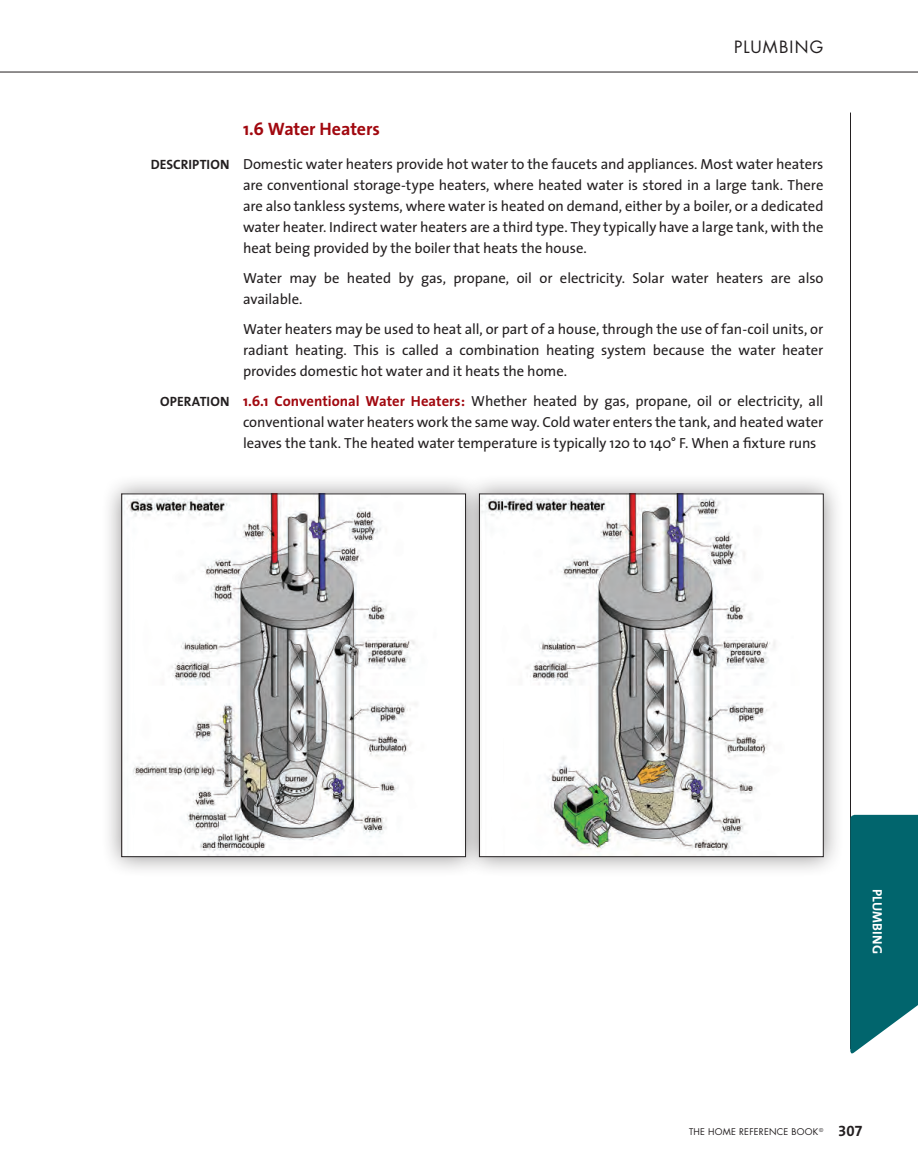
<style>
.page{position:relative;width:918px;height:1175px;background:#fff}
.page>*{position:absolute;margin:0;border:0;box-sizing:border-box;transform-origin:0 0}
.t1{font:700 18px "The Sans";letter-spacing:-.005em;color:#a1080f}
.t2{font:16.5px "Futura";letter-spacing:.075em;color:#231f20}
.t3{font:15px "The Sans Bold Expert";color:#231f20}
.t4{font:14.7px/21px "The Sans";letter-spacing:-.005em;color:#231f20;text-align:justify}
.t5{font:700 13.5px "The Sans";letter-spacing:.015em;color:#fff}
.t6{font:9px "Futura";letter-spacing:.025em;color:#231f20}
.s1{font-weight:700;font-size:13.5px}
.s2{font-weight:700;color:#a1080f}
</style>
<div class="page">
<hr style="left:0;top:72px;width:918px;height:1px;background:#231f20">
<hr style="left:850px;top:112px;width:1px;height:936px;background:#231f20">
<svg style="left:850px;top:814px;width:68px;height:240px"></svg>
<div style="left:101px;top:473px;width:385px;height:404px;background:#231f20;opacity:.5"></div>
<img style="left:124px;top:496px;width:334px;height:358px">
<div style="left:458px;top:473px;width:386px;height:404px;background:#231f20;opacity:.5"></div>
<img style="left:481px;top:496px;width:341px;height:358px">
<div style="left:479px;top:494px;width:345px;height:362px;border:1px solid #231f20"></div>
<p class="t2" style="left:734px;top:36px;width:91px">PLUMBING</p>
<p class="t1" style="left:243px;top:113px;width:138px">1.6 Water Heaters</p>
<p class="t4" style="left:243px;top:153px;width:582px;text-indent:-92px"><span class="s1">DESCRIPTION</span> Domestic water heaters provide hot water to the faucets and appliances. Most water heaters are conventional storage-type heaters, where heated water is stored in a large tank. There are also tankless systems, where water is heated on demand, either by a boiler, or a dedicated water heater. Indirect water heaters are a third type. They typically have a large tank, with the heat being provided by the boiler that heats the house.</p>
<p class="t4" style="left:243px;top:267px;width:582px">Water may be heated by gas, propane, oil or electricity. Solar water heaters are also available.</p>
<p class="t4" style="left:243px;top:318px;width:582px">Water heaters may be used to heat all, or part of a house, through the use of fan-coil units, or radiant heating. This is called a combination heating system because the water heater provides domestic hot water and it heats the home.</p>
<p class="t4" style="left:243px;top:390px;width:582px;text-indent:-83px"><span class="s1">OPERATION</span> <span class="s2">1.6.1 Conventional Water Heaters:</span> Whether heated by gas, propane, oil or electricity, all conventional water heaters work the same way. Cold water enters the tank, and heated water leaves the tank. The heated water temperature is typically 120 to 140° F. When a fixture runs</p>
<p class="t5" style="left:889px;top:888px;width:67px;rotate:90deg">PLUMBING</p>
<p class="t6" style="left:689px;top:1125px;width:136px">THE HOME REFERENCE BOOK <sup>©</sup></p>
<p class="t3" style="left:838px;top:1117px;width:26px">307</p>
</div>
